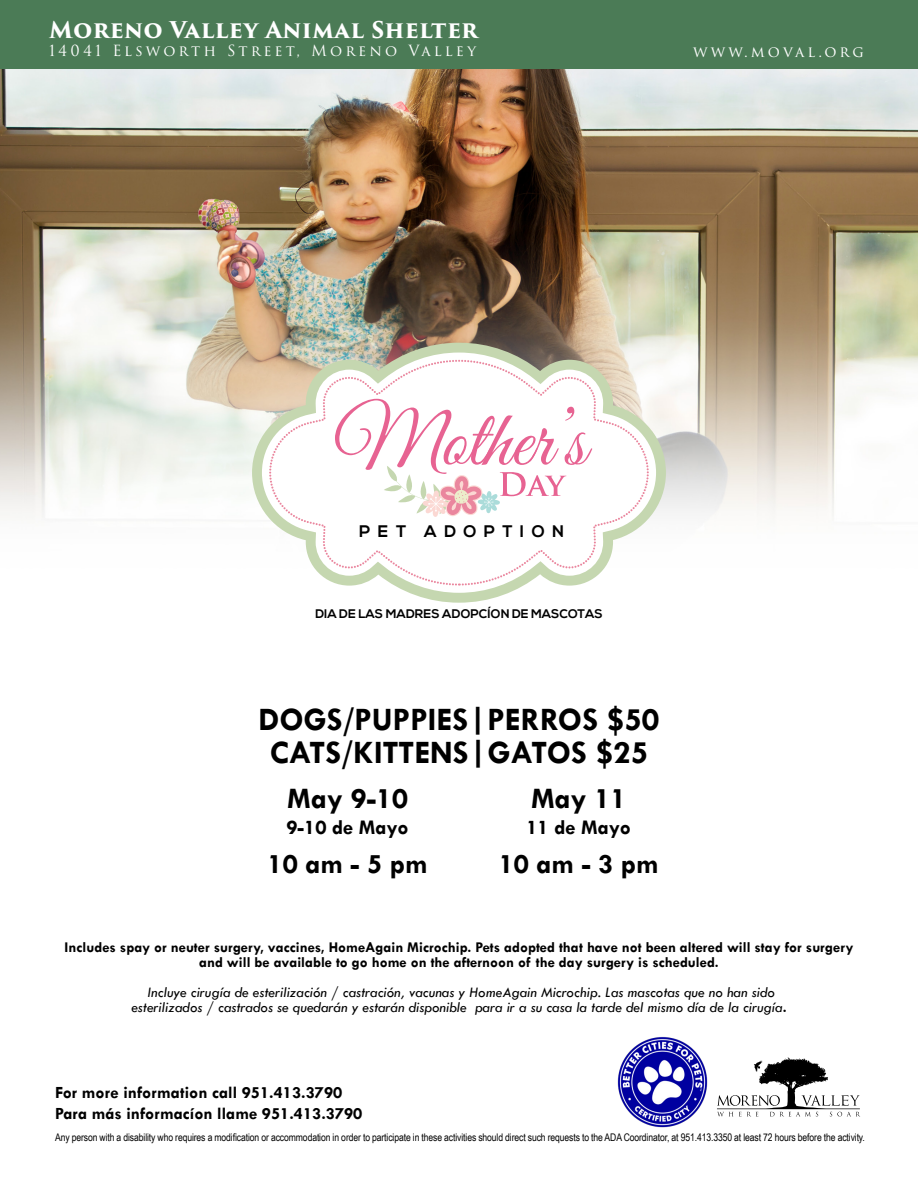
<style>
.page{position:relative;width:918px;height:1188px;background:#fff}
.page>*{position:absolute;margin:0;border:0;box-sizing:border-box;transform-origin:0 0}
.t1{font:700 33px/33px "Tw Cen";color:#000;text-align:center}
.t2{font:700 30px "Tw Cen";color:#000}
.t3{font:700 28.5px "Tw Cen";color:#000}
.t4{font:700 22.5px "Trajan Pro 3";letter-spacing:.01em;color:#fff}
.t5{font:700 21px "Tw Cen";color:#000}
.t6{font:700 17.25px/20.7px "Tw Cen";color:#000}
.t7{font:700 16.8px "Nexa";letter-spacing:.43em;color:#000}
.t8{font:italic 15px/15px "Tw Cen";color:#000;text-align:center}
.t9{font:700 15px/15px "Tw Cen";color:#000;text-align:center}
.t10{font:15px "Trajan Pro 3";letter-spacing:.205em;color:#fff}
.t11{font:700 12.45px "Nexa";color:#000}
.t12{font:10.5px "Arial Narrow";letter-spacing:-.01em;color:#000}
.s1{font-weight:700;font-style:normal}
</style>
<div class="page">
<img style="left:0;top:68px;width:918px;height:450px">
<div style="left:0;top:0;width:918px;height:68px;background:#4b7b56"></div>
<svg style="left:252px;top:343px;width:414px;height:260px"></svg>
<svg style="left:262px;top:353px;width:394px;height:240px"></svg>
<svg style="left:269px;top:360px;width:380px;height:226px"></svg>
<svg style="left:335px;top:399px;width:257px;height:118px"></svg>
<svg style="left:717px;top:1057px;width:143px;height:60px"></svg>
<img style="left:617px;top:1037px;width:91px;height:91px">
<h3 class="t4" style="left:49px;top:13px;width:430px">Moreno Valley Animal Shelter</h3>
<h3 class="t10" style="left:49px;top:40px;width:428px">14041 Elsworth Street, Moreno Valley</h3>
<h3 class="t10" style="left:693px;top:42px;width:172px">www.moval.org</h3>
<h3 class="t7" style="left:359px;top:522px;width:206px">PET ADOPTION</h3>
<p class="t11" style="left:315px;top:606px;width:289px">DIA DE LAS MADRES ADOPCÍON DE MASCOTAS</p>
<h1 class="t1" style="left:259px;top:702px;width:402px">DOGS/PUPPIES|PERROS $50<br>CATS/KITTENS|GATOS $25</h1>
<h2 class="t2" style="left:287px;top:781px;width:122px">May 9-10</h2>
<h3 class="t5" style="left:286px;top:814px;width:124px">9-10 de Mayo</h3>
<h3 class="t3" style="left:268px;top:846px;width:161px">10 am - 5 pm</h3>
<h2 class="t2" style="left:531px;top:781px;width:97px">May 11</h2>
<h3 class="t5" style="left:526px;top:814px;width:106px">11 de Mayo</h3>
<h3 class="t3" style="left:499px;top:846px;width:161px">10 am - 3 pm</h3>
<h3 class="t9" style="left:65px;top:940px;width:790px">Includes spay or neuter surgery, vaccines, HomeAgain Microchip. Pets adopted that have not been altered will stay for surgery and will be available to go home on the afternoon of the day surgery is scheduled.</h3>
<h3 class="t8" style="left:131px;top:985px;width:657px">Incluye cirugía de esterilización / castración, vacunas y HomeAgain Microchip. Las mascotas que no han sido esterilizados / castrados se quedarán y estarán disponible para ir a su casa la tarde del mismo día de la cirugía<span class="s1">.</span></h3>
<h3 class="t6" style="left:55px;top:1082px;width:309px">For more information call 951.413.3790<br>Para más informacíon llame 951.413.3790</h3>
<p class="t12" style="left:55px;top:1129px;width:811px">Any person with a disability who requires a modification or accommodation in order to participate in these activities should direct such requests to the ADA Coordinator, at 951.413.3350 at least 72 hours before the activity.</p>
</div>
